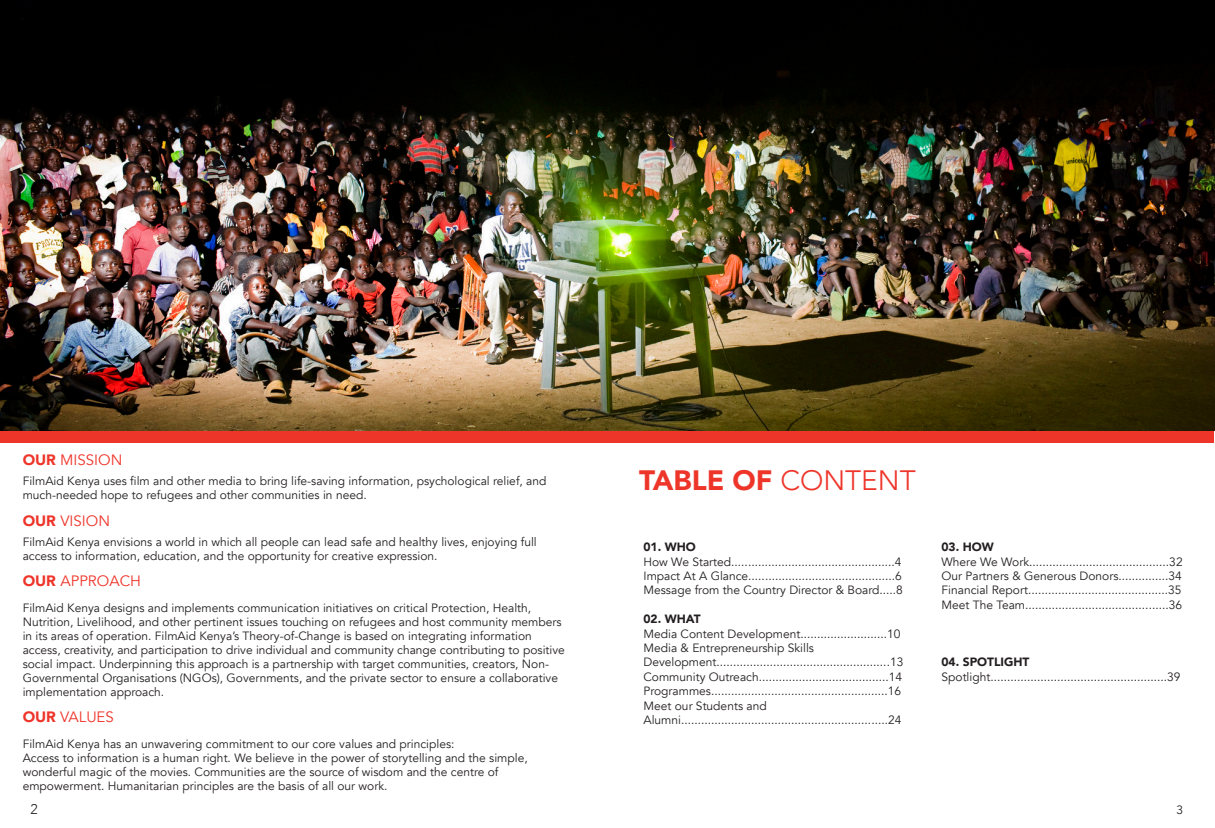
<style>
.page{position:relative;width:1215px;height:828px;background:#fff}
.page>*{position:absolute;margin:0;border:0;box-sizing:border-box;transform-origin:0 0}
.t1{font:900 28px "Avenir";color:#ee352a}
.t2{font:15px "Avenir";color:#ee352a}
.t3{font:300 14px "Avenir";color:#231f20}
.t4{font:12px/14px "Avenir";color:#231f20}
.t5{font:900 12px "Avenir";color:#231f20}
.s1{font-weight:900}
.s2{font-weight:300}
</style>
<div class="page">
<div style="left:0;top:430px;width:1214px;height:13px;background:#ee352a"></div>
<img style="left:0;top:0;width:1214px;height:431px">
<p class="t2" style="left:23px;top:451px;width:101px"><span class="s1">OUR</span> MISSION</p>
<p class="t4" style="left:23px;top:474px;width:525px;line-height:14.4px">FilmAid Kenya uses film and other media to bring life-saving information, psychological relief, and much-needed hope to refugees and other communities in need.</p>
<p class="t2" style="left:23px;top:512px;width:89px"><span class="s1">OUR</span> VISION</p>
<p class="t4" style="left:23px;top:535px;width:515px">FilmAid Kenya envisions a world in which all people can lead safe and healthy lives, enjoying full access to information, education, and the opportunity for creative expression.</p>
<p class="t2" style="left:23px;top:572px;width:120px"><span class="s1">OUR</span> APPROACH</p>
<p class="t4" style="left:23px;top:601px;width:543px">FilmAid Kenya designs and implements communication initiatives on critical Protection, Health, Nutrition, Livelihood, and other pertinent issues touching on refugees and host community members in its areas of operation. FilmAid Kenya’s Theory-of-Change is based on integrating information access, creativity, and participation to drive individual and community change contributing to positive social impact. Underpinning this approach is a partnership with target communities, creators, Non-Governmental Organisations (NGOs), Governments, and the private sector to ensure a collaborative implementation approach.</p>
<p class="t2" style="left:23px;top:708px;width:93px"><span class="s1">OUR</span> VALUES</p>
<p class="t4" style="left:23px;top:738px;width:433px">FilmAid Kenya has an unwavering commitment to our core values and principles:</p>
<p class="t4" style="left:23px;top:752px;width:506px">Access to information is a human right. We believe in the power of storytelling and the simple, wonderful magic of the movies. Communities are the source of wisdom and the centre of empowerment. Humanitarian principles are the basis of all our work.</p>
<p class="t1" style="left:639px;top:456px;width:278px">TABLE OF <span class="s2">CONTENT</span></p>
<p class="t5" style="left:643px;top:537px;width:54px">01. WHO</p>
<p class="t4" style="left:643px;top:555px;width:259px">How We Started.................................................4</p>
<p class="t4" style="left:643px;top:569px;width:260px">Impact At A Glance............................................6</p>
<p class="t4" style="left:643px;top:583px;width:261px">Message from the Country Director &amp; Board.....8</p>
<p class="t5" style="left:643px;top:609px;width:59px">02. WHAT</p>
<p class="t4" style="left:643px;top:627px;width:258px">Media Content Development..........................10</p>
<p class="t4" style="left:643px;top:641px;width:261px;line-height:14.4px">Media &amp; Entrepreneurship Skills<br>Development....................................................13</p>
<p class="t4" style="left:643px;top:670px;width:260px">Community Outreach.......................................14</p>
<p class="t4" style="left:643px;top:684px;width:259px">Programmes.....................................................16</p>
<p class="t4" style="left:643px;top:698px;width:259px;line-height:14.4px">Meet our Students and<br>Alumni..............................................................24</p>
<p class="t5" style="left:941px;top:537px;width:54px">03. HOW</p>
<p class="t4" style="left:941px;top:555px;width:243px">Where We Work..........................................32</p>
<p class="t4" style="left:941px;top:569px;width:242px">Our Partners &amp; Generous Donors...............34</p>
<p class="t4" style="left:941px;top:583px;width:241px">Financial Report..........................................35</p>
<p class="t4" style="left:941px;top:598px;width:242px">Meet The Team...........................................36</p>
<p class="t5" style="left:941px;top:652px;width:89px">04. SPOTLIGHT</p>
<p class="t4" style="left:941px;top:670px;width:241px">Spotlight.....................................................39</p>
<p class="t3" style="left:30px;top:800px;width:9px">2</p>
<p class="t4" style="left:1176px;top:803px;width:8px">3</p>
</div>
